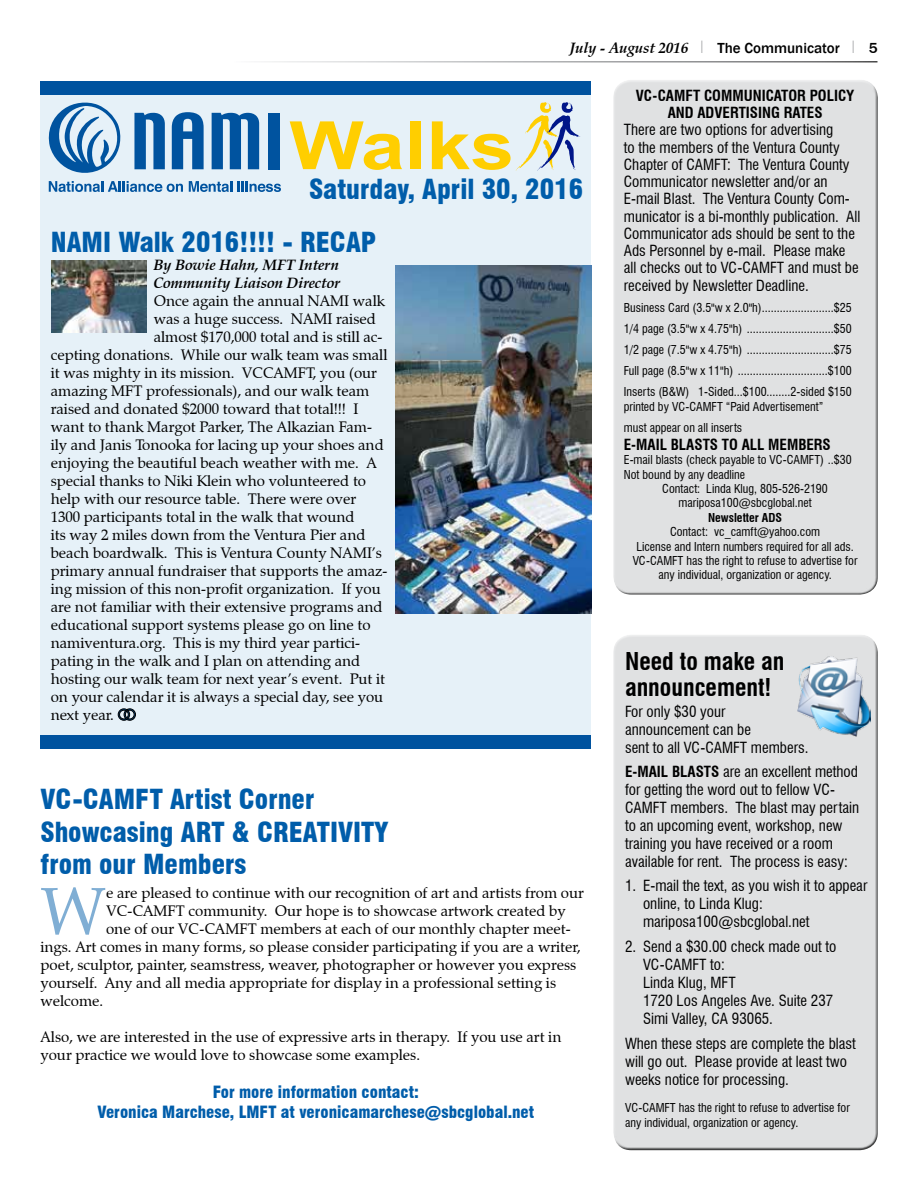
<style>
.page{position:relative;width:918px;height:1188px;background:#fff}
.page>*{position:absolute;margin:0;border:0;box-sizing:border-box;transform-origin:0 0}
.t1{font:66.3px "Zapf Calligraphic 801 BT";color:#80aed4}
.t2{font:900 condensed 27px/32.4px "Swiss 721 BT";color:#005daa}
.t3{font:700 condensed 24px/25.8px "Swiss 721 BT";color:#000}
.t4{font:900 condensed 16.5px/19.8px "Swiss 721 BT";color:#005daa;text-align:center}
.t5{font:15px/18px "Zapf Calligraphic 801 BT";color:#000}
.t6{font:condensed 15px/18px "Swiss 721 BT";color:#000}
.t7{font:700 condensed 15px/17.2px "Swiss 721 BT";color:#000;text-align:center}
.t8{font:italic 700 15px/18px "Zapf Calligraphic 801 BT";color:#000}
.t9{font:500 15px "Franklin Gothic";color:#000}
.t10{font:condensed 12px/21.1px "Swiss 721 BT";color:#000}
.t11{font:700 condensed 12px "Swiss 721 BT";color:#000}
.s1{font-family:"Zapf Calligraphic 801 BT";font-weight:700;font-style:italic}
.s2{font-family:"Futura";font-weight:300;color:#939598}
.s3{font-weight:700}
</style>
<div class="page">
<div style="left:40px;top:81px;width:551px;height:663px;background:#e6f1f8"></div>
<div style="left:612px;top:76px;width:266px;height:511px;background:#fff;opacity:.75"></div>
<div style="left:613px;top:85px;width:268px;height:510px;background:#e0e1e2"></div>
<div style="left:613px;top:639px;width:268px;height:512px;background:#e0e1e2"></div>
<img style="left:797px;top:656px;width:73px;height:80px">
<div style="left:40px;top:81px;width:551px;height:14px;background:#00539f"></div>
<svg style="left:118px;top:709px;width:18px;height:11px"></svg>
<svg style="left:290px;top:121px;width:112px;height:49px"></svg>
<div style="left:410px;top:121px;width:11px;height:48px;background:#ffce00"></div>
<svg style="left:49px;top:102px;width:232px;height:90px"></svg>
<svg style="left:432px;top:102px;width:148px;height:69px"></svg>
<div style="left:40px;top:735px;width:551px;height:13px;background:#00539f"></div>
<img style="left:396px;top:265px;width:195px;height:348px">
<img style="left:51px;top:261px;width:96px;height:72px">
<p class="t9" style="left:570px;top:39px;width:309px"><span class="s1">July - August 2016</span> <span class="s2">l</span> The Communicator <span class="s2">l</span> 5</p>
<p class="t7" style="left:636px;top:87px;width:220px">VC-CAMFT COMMUNICATOR POLICY<br>AND ADVERTISING RATES</p>
<p class="t6" style="left:624px;top:121px;width:238px;line-height:17.2px">There are two options for advertising<br>to the members of the Ventura County Chapter of CAMFT: The Ventura County Communicator newsletter and/or an E-mail Blast. The Ventura County Com&shy;municator is a bi-monthly publication. All Communicator ads should be sent to the Ads Personnel by e-mail. Please make all checks out to VC-CAMFT and must be received by Newsletter Deadline.</p>
<p class="t10" style="left:624px;top:297px;width:230px;text-align:justify">Business Card (3.5"w x 2.0"h)........................$25<br>1/4 page (3.5"w x 4.75"h) .............................$50<br>1/2 page (7.5"w x 4.75"h) .............................$75<br>Full page (8.5"w x 11"h) ..............................$100<br>Inserts (B&amp;W) 1-Sided...$100........2-sided $150</p>
<p class="t10" style="left:624px;top:396px;width:201px">printed by VC-CAMFT “Paid Advertisement” must appear on all inserts</p>
<p class="t7" style="left:624px;top:436px;width:209px">E-MAIL BLASTS TO ALL MEMBERS</p>
<p class="t10" style="left:624px;top:449px;width:229px">E-mail blasts (check payable to VC-CAMFT) ..$30</p>
<p class="t10" style="left:624px;top:464px;width:123px">Not bound by any deadline</p>
<p class="t10" style="left:662px;top:478px;width:167px">Contact: Linda Klug, 805-526-2190</p>
<p class="t10" style="left:679px;top:492px;width:135px">mariposa100@sbcglobal.net</p>
<p class="t11" style="left:708px;top:510px;width:76px">Newsletter ADS</p>
<p class="t10" style="left:633px;top:525px;width:226px;line-height:14.4px;text-align:center">Contact: vc_camft@yahoo.com<br>License and Intern numbers required for all ads.<br>VC-CAMFT has the right to refuse to advertise for any individual, organization or agency.</p>
<h2 class="t2" style="left:309px;top:173px;width:276px">Saturday, April 30, 2016</h2>
<h2 class="t2" style="left:51px;top:226px;width:327px">NAMI Walk 2016!!!! - RECAP</h2>
<p class="t8" style="left:154px;top:256px;width:188px">By Bowie Hahn, MFT Intern<br>Community Liaison Director</p>
<p class="t5" style="left:154px;top:292px;width:233px">Once again the annual NAMI walk</p>
<p class="t5" style="left:154px;top:310px;width:224px">was a huge success. NAMI raised</p>
<p class="t5" style="left:154px;top:328px;width:230px">almost $170,000 total and is still ac-</p>
<p class="t5" style="left:51px;top:346px;width:338px">cepting donations. While our walk team was small</p>
<p class="t5" style="left:51px;top:364px;width:328px">it was mighty in its mission. VCCAMFT, you (our</p>
<p class="t5" style="left:51px;top:382px;width:320px">amazing MFT professionals), and our walk team</p>
<p class="t5" style="left:51px;top:400px;width:309px">raised and donated $2000 toward that total!!! I</p>
<p class="t5" style="left:51px;top:418px;width:323px">want to thank Margot Parker, The Alkazian Fam-</p>
<p class="t5" style="left:51px;top:436px;width:335px">ily and Janis Tonooka for lacing up your shoes and</p>
<p class="t5" style="left:51px;top:454px;width:328px">enjoying the beautiful beach weather with me. A</p>
<p class="t5" style="left:51px;top:472px;width:317px">special thanks to Niki Klein who volunteered to</p>
<p class="t5" style="left:51px;top:490px;width:307px">help with our resource table. There were over</p>
<p class="t5" style="left:51px;top:508px;width:305px">1300 participants total in the walk that wound</p>
<p class="t5" style="left:51px;top:526px;width:316px">its way 2 miles down from the Ventura Pier and</p>
<p class="t5" style="left:51px;top:544px;width:333px">beach boardwalk. This is Ventura County NAMI’s</p>
<p class="t5" style="left:51px;top:562px;width:338px">primary annual fundraiser that supports the amaz-</p>
<p class="t5" style="left:51px;top:580px;width:332px">ing mission of this non-profit organization. If you</p>
<p class="t5" style="left:51px;top:598px;width:333px">are not familiar with their extensive programs and</p>
<p class="t5" style="left:51px;top:616px;width:322px">educational support systems please go on line to</p>
<p class="t5" style="left:51px;top:634px;width:311px">namiventura.org. This is my third year partici-</p>
<p class="t5" style="left:51px;top:652px;width:311px">pating in the walk and I plan on attending and</p>
<p class="t5" style="left:51px;top:670px;width:336px">hosting our walk team for next year’s event. Put it</p>
<p class="t5" style="left:51px;top:688px;width:334px">on your calendar it is always a special day, see you</p>
<p class="t5" style="left:51px;top:706px;width:65px">next year.</p>
<h3 class="t3" style="left:625px;top:648px;width:161px">Need to make an announcement!</h3>
<p class="t6" style="left:625px;top:702px;width:185px">For only $30 your announcement can be<br>sent to all VC-CAMFT members.</p>
<p class="t6" style="left:625px;top:762px;width:236px"><span class="s3">E-MAIL BLASTS</span> are an excellent method for getting the word out to fellow VC-CAMFT members. The blast may pertain to an upcoming event, workshop, new training you have received or a room available for rent. The process is easy:</p>
<p class="t6" style="left:643px;top:877px;width:226px;text-indent:-18px">1. E-mail the text, as you wish it to appear online, to Linda Klug: mariposa100@sbcglobal.net</p>
<p class="t6" style="left:643px;top:938px;width:195px;text-indent:-18px">2. Send a $30.00 check made out to<br>VC-CAMFT to:<br>Linda Klug, MFT<br>1720 Los Angeles Ave. Suite 237<br>Simi Valley, CA 93065.</p>
<p class="t6" style="left:625px;top:1035px;width:232px">When these steps are complete the blast will go out. Please provide at least two weeks notice for processing.</p>
<p class="t10" style="left:625px;top:1100px;width:226px;line-height:15px">VC-CAMFT has the right to refuse to advertise for any individual, organization or agency.</p>
<h2 class="t2" style="left:40px;top:783px;width:349px">VC-CAMFT Artist Corner<br>Showcasing ART &amp; CREATIVITY from our Members</h2>
<h1 class="t1" style="left:40px;top:870px;width:67px">W</h1>
<p class="t5" style="left:106px;top:884px;width:479px">e are pleased to continue with our recognition of art and artists from our</p>
<p class="t5" style="left:106px;top:902px;width:461px">VC-CAMFT community. Our hope is to showcase artwork created by</p>
<p class="t5" style="left:106px;top:920px;width:466px">one of our VC-CAMFT members at each of our monthly chapter meet-</p>
<p class="t5" style="left:41px;top:938px;width:541px">ings. Art comes in many forms, so please consider participating if you are a writer,</p>
<p class="t5" style="left:41px;top:956px;width:537px">poet, sculptor, painter, seamstress, weaver, photographer or however you express</p>
<p class="t5" style="left:41px;top:974px;width:517px">yourself. Any and all media appropriate for display in a professional setting is</p>
<p class="t5" style="left:41px;top:992px;width:64px">welcome.</p>
<p class="t5" style="left:41px;top:1028px;width:522px">Also, we are interested in the use of expressive arts in therapy. If you use art in your practice we would love to showcase some examples.</p>
<p class="t4" style="left:97px;top:1082px;width:438px">For more information contact:<br>Veronica Marchese, LMFT at veronicamarchese@sbcglobal.net</p>
</div>
